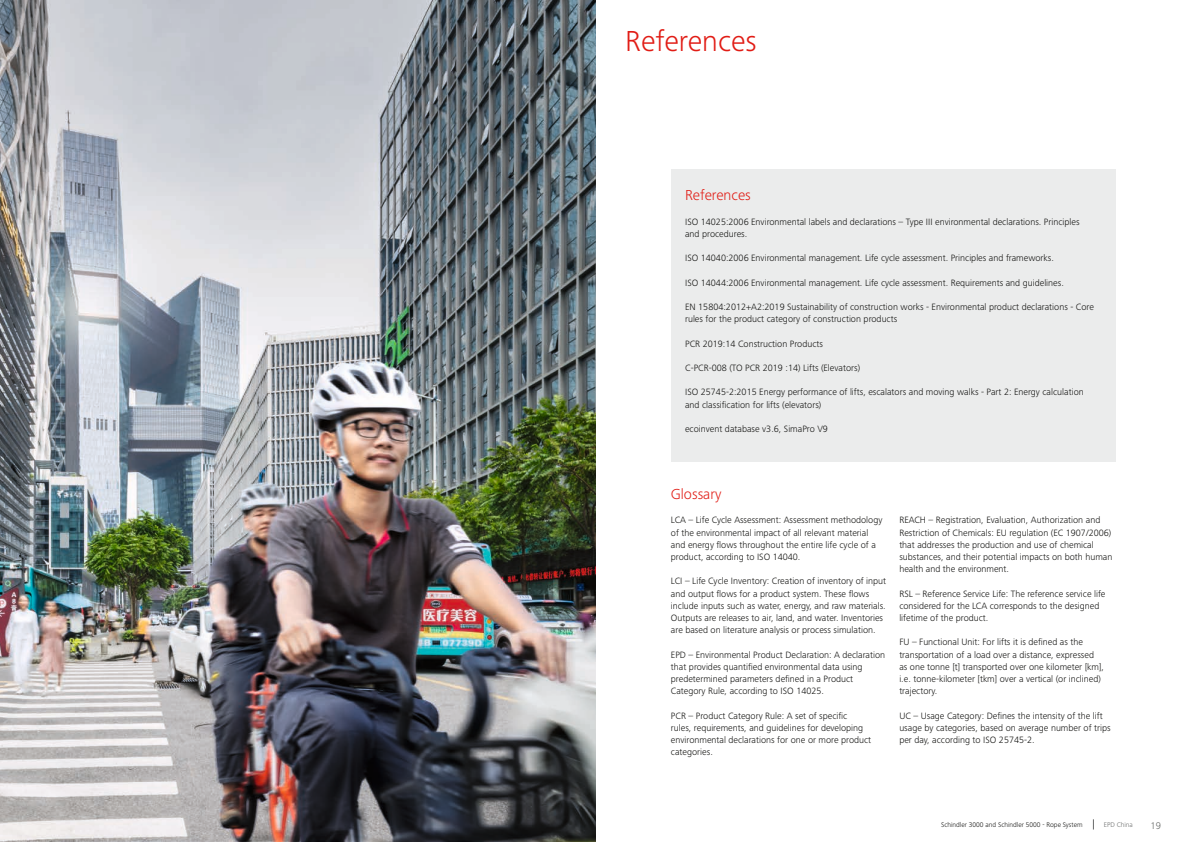
<style>
.page{position:relative;width:1191px;height:842px;background:#fff}
.page>*{position:absolute;margin:0;border:0;box-sizing:border-box;transform-origin:0 0}
.Headline_30_pt_light_red{font:300 30px "Frutiger Next LTW1 G";color:#e11c15}
.Text_9_5_pt_light_black{font:300 15px "Frutiger Next LTW1 G";color:#e11c15}
.t1{font:300 10px "Frutiger Next LTW1 G";color:#676968}
.Legend_7_5_pt_light_black_right-aligned{font:300 9.5px/12.2px "Frutiger Next LTW1 G";color:#11110f}
.Text_9_5_pt_light_black-2{font:300 9.5px/12.2px "Frutiger Next LTW1 G";color:#11110f}
.t2{font:300 7px "Frutiger Next LTW1 G";color:#11110f}
.t3{font:300 7px "Frutiger Next LTW1 G";color:#676968}
</style>
<div class="page">
<img style="left:0;top:0;width:595px;height:842px">
<div style="left:671px;top:169px;width:444px;height:292px;background:#ebecec"></div>
<p class="Headline_30_pt_light_red" style="left:625px;top:24px;width:133px">References</p>
<p class="Text_9_5_pt_light_black" style="left:685px;top:187px;width:67px">References</p>
<p class="Text_9_5_pt_light_black-2" style="left:685px;top:216px;width:396px">ISO 14025:2006 Environmental labels and declarations – Type III environmental declarations. Principles and procedures.</p>
<p class="Text_9_5_pt_light_black-2" style="left:685px;top:252px;width:370px">ISO 14040:2006 Environmental management. Life cycle assessment. Principles and frameworks.</p>
<p class="Text_9_5_pt_light_black-2" style="left:685px;top:276px;width:380px">ISO 14044:2006 Environmental management. Life cycle assessment. Requirements and guidelines.</p>
<p class="Text_9_5_pt_light_black-2" style="left:685px;top:301px;width:410px">EN 15804:2012+A2:2019 Sustainability of construction works - Environmental product declarations - Core rules for the product category of construction products</p>
<p class="Text_9_5_pt_light_black-2" style="left:685px;top:337px;width:139px">PCR 2019:14 Construction Products</p>
<p class="Text_9_5_pt_light_black-2" style="left:685px;top:362px;width:177px">C-PCR-008 (TO PCR 2019 :14) Lifts (Elevators)</p>
<p class="Text_9_5_pt_light_black-2" style="left:685px;top:386px;width:400px">ISO 25745-2:2015 Energy performance of lifts, escalators and moving walks - Part 2: Energy calculation and classification for lifts (elevators)</p>
<p class="Text_9_5_pt_light_black-2" style="left:685px;top:423px;width:144px">ecoinvent database v3.6, SimaPro V9</p>
<p class="Text_9_5_pt_light_black" style="left:671px;top:485px;width:52px">Glossary</p>
<p class="Legend_7_5_pt_light_black_right-aligned" style="left:671px;top:514px;width:213px">LCA – Life Cycle Assessment: Assessment methodology of the environmental impact of all relevant material and energy flows throughout the entire life cycle of a product, according to ISO 14040.</p>
<p class="Legend_7_5_pt_light_black_right-aligned" style="left:671px;top:575px;width:217px">LCI – Life Cycle Inventory: Creation of inventory of input and output flows for a product system. These flows include inputs such as water, energy, and raw materials.<br>Outputs are releases to air, land, and water. Inventories are based on literature analysis or process simulation.</p>
<p class="Legend_7_5_pt_light_black_right-aligned" style="left:671px;top:648px;width:216px">EPD – Environmental Product Declaration: A declaration that provides quantified environmental data using predetermined parameters defined in a Product Category Rule, according to ISO 14025.</p>
<p class="Legend_7_5_pt_light_black_right-aligned" style="left:671px;top:709px;width:202px">PCR – Product Category Rule: A set of specific<br>rules, requirements, and guidelines for developing environmental declarations for one or more product categories.</p>
<p class="Legend_7_5_pt_light_black_right-aligned" style="left:899px;top:514px;width:215px">REACH – Registration, Evaluation, Authorization and Restriction of Chemicals: EU regulation (EC 1907/2006) that addresses the production and use of chemical substances, and their potential impacts on both human health and the environment.</p>
<p class="Legend_7_5_pt_light_black_right-aligned" style="left:899px;top:587px;width:208px">RSL – Reference Service Life: The reference service life considered for the LCA corresponds to the designed lifetime of the product.</p>
<p class="Legend_7_5_pt_light_black_right-aligned" style="left:899px;top:636px;width:206px">FU – Functional Unit: For lifts it is defined as the transportation of a load over a distance, expressed as one tonne [t] transported over one kilometer [km], i.e. tonne-kilometer [tkm] over a vertical (or inclined) trajectory.</p>
<p class="Legend_7_5_pt_light_black_right-aligned" style="left:899px;top:709px;width:213px">UC – Usage Category: Defines the intensity of the lift usage by categories, based on average number of trips per day, according to ISO 25745-2.</p>
<p class="t2" style="left:941px;top:820px;width:143px">Schindler 3000 and Schindler 5000 - Rope System</p>
<p class="t3" style="left:1103px;top:820px;width:31px">EPD China</p>
<p class="t1" style="left:1150px;top:820px;width:12px">19</p>
</div>
